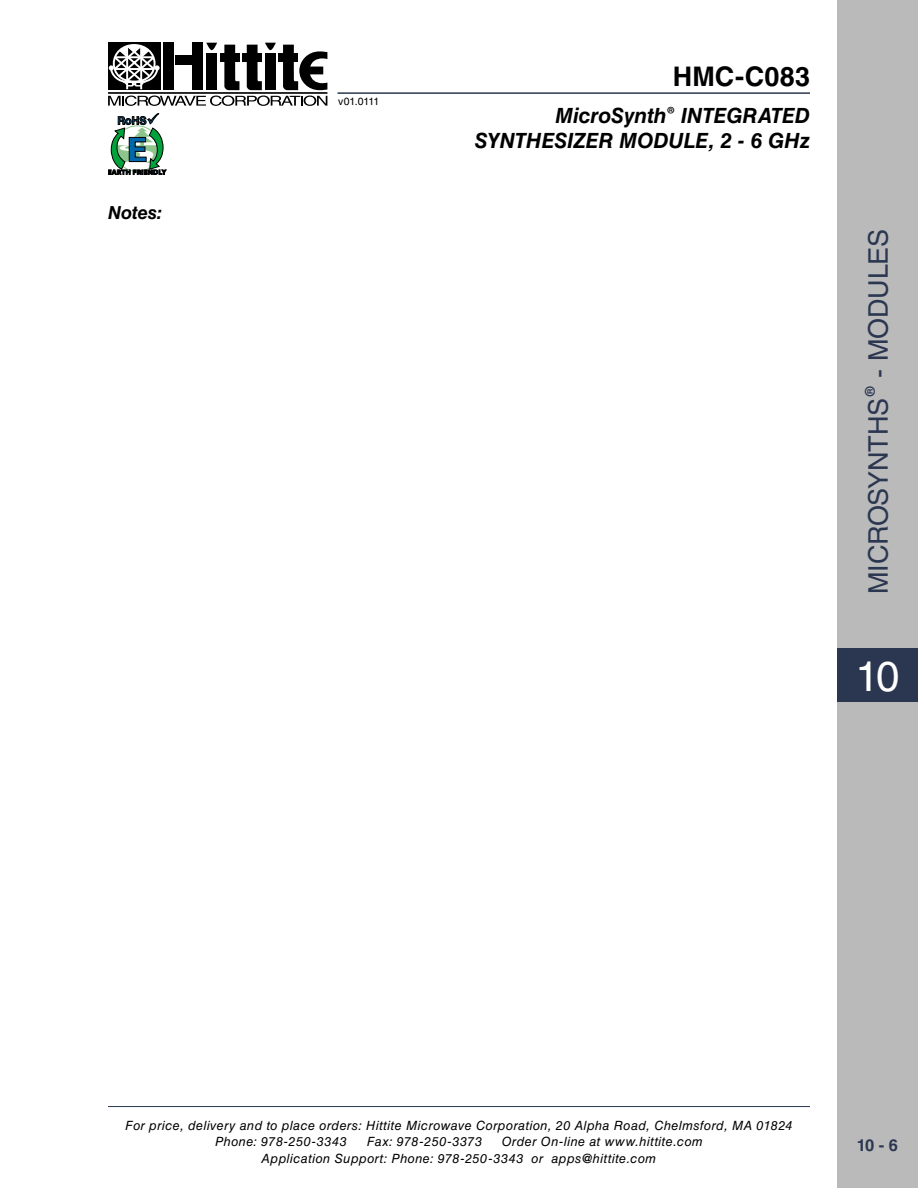
<style>
.page{position:relative;width:918px;height:1188px;background:#fff}
.page>*{position:absolute;margin:0;border:0;box-sizing:border-box;transform-origin:0 0}
.t1{font:42px "Helvetica LT Std";color:#fff}
.t2{font:27px "Helvetica LT Std";letter-spacing:-.01em;color:#2b3750}
.t3{font:700 27px "Helvetica LT Std";letter-spacing:.005em;color:#000}
.t4{font:italic 700 21px/25.2px "Helvetica LT Std";letter-spacing:-.005em;color:#000;text-align:right}
.t5{font:italic 700 18px "Helvetica LT Std";color:#000}
.t6{font:700 16.5px "Helvetica LT Std";color:#2b3750}
.t7{font:italic 12.75px/16.5px "Helvetica LT Std";letter-spacing:.035em;color:#000}
.t8{font:10.5px "Helvetica LT Std";letter-spacing:-.015em;color:#000}
.s1{font-size:18px}
.s2{font-weight:700;font-style:italic}
</style>
<div class="page">
<div style="left:837px;top:0;width:81px;height:1188px;background:#bababb"></div>
<hr style="left:337px;top:92px;width:473px;height:2px;background:#2b3750">
<hr style="left:108px;top:1106px;width:702px;height:1px;background:#2b3750">
<div style="left:108px;top:43px;width:52px;height:47px;background:#000"></div>
<hr style="left:126px;top:46px;width:2px;height:43px;background:#fff">
<hr style="left:140px;top:46px;width:2px;height:43px;background:#fff">
<svg style="left:109px;top:44px;width:50px;height:43px"></svg>
<hr style="left:108px;top:92px;width:219px;height:2px;background:#000">
<div style="left:192px;top:43px;width:11px;height:47px;background:#000"></div>
<div style="left:163px;top:43px;width:11px;height:47px;background:#000"></div>
<div style="left:176px;top:55px;width:18px;height:9px;background:#000"></div>
<svg style="left:206px;top:43px;width:11px;height:7px"></svg>
<div style="left:206px;top:53px;width:11px;height:37px;background:#000"></div>
<svg style="left:224px;top:45px;width:15px;height:45px"></svg>
<svg style="left:108px;top:96px;width:219px;height:10px"></svg>
<div style="left:220px;top:53px;width:19px;height:9px;background:#000"></div>
<svg style="left:247px;top:43px;width:29px;height:47px"></svg>
<div style="left:242px;top:53px;width:20px;height:9px;background:#000"></div>
<svg style="left:283px;top:45px;width:44px;height:45px"></svg>
<div style="left:279px;top:53px;width:19px;height:9px;background:#000"></div>
<svg style="left:108px;top:113px;width:58px;height:62px"></svg>
<div style="left:837px;top:648px;width:81px;height:54px;background:#2b3750"></div>
<h3 class="t5" style="left:108px;top:201px;width:56px">Notes:</h3>
<p class="t8" style="left:338px;top:95px;width:43px">v01.0111</p>
<h2 class="t3" style="left:673px;top:60px;width:139px">HMC-C083</h2>
<h3 class="t4" style="left:475px;top:103px;width:337px">MicroSynth<span class="s1">®</span> INTEGRATED<br>SYNTHESIZER MODULE, 2 - 6 GHz</h3>
<h2 class="t2" style="left:863px;top:594px;width:361px;rotate:-90deg">MICROSYNThS<span class="s2">®</span> - Modules</h2>
<h1 class="t1" style="left:855px;top:652px;width:46px">10</h1>
<p class="t7" style="left:215px;top:1117px;width:579px;text-indent:-90px">For price, delivery and to place orders: Hittite Microwave Corporation, 20 Alpha Road, Chelmsford, MA 01824<br>Phone: 978-250-3343</p>
<p class="t7" style="left:262px;top:1133px;width:443px;text-indent:240px">Order On-line at www.hittite.com<br>Application Support: Phone: 978-250-3343 or apps@hittite.com</p>
<p class="t6" style="left:857px;top:1135px;width:43px">10 - 6</p>
<p class="t7" style="left:367px;top:1133px;width:117px">Fax: 978-250-3373</p>
</div>
